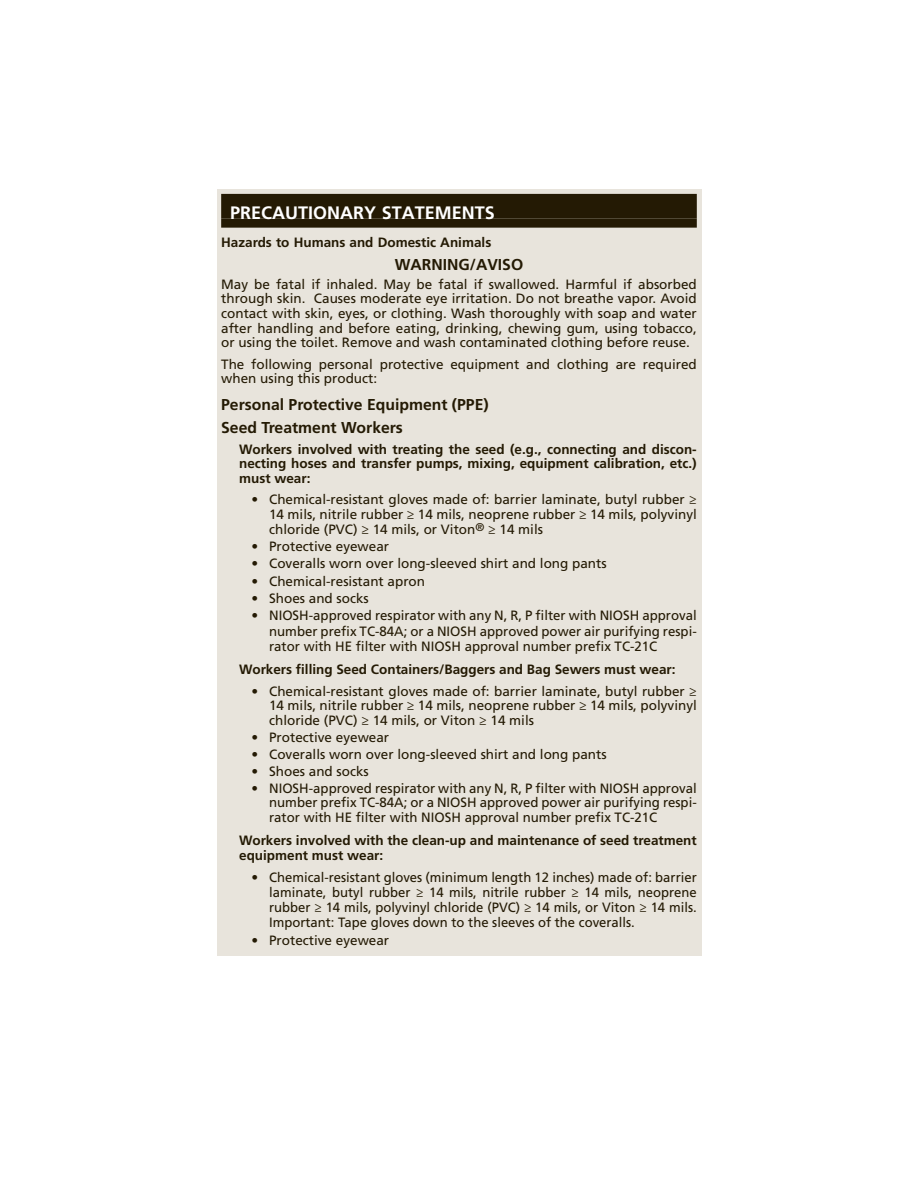
<style>
.page{position:relative;width:918px;height:1188px;background:#fff}
.page>*{position:absolute;margin:0;border:0;box-sizing:border-box;transform-origin:0 0}
.t1{font:700 18px "Frutiger LT Std";color:#fff}
.t2{font:700 15.75px/23.9px "Frutiger LT Std";color:#241a04}
.t3{font:13.5px/14.5px "Frutiger LT Std";color:#241a04;text-align:justify}
.t4{font:700 13.5px/14.5px "Frutiger LT Std";color:#241a04;text-align:justify}
</style>
<div class="page">
<div style="left:217px;top:189px;width:484px;height:766px;background:#e8e4dc"></div>
<div style="left:221px;top:194px;width:476px;height:25px;background:#241a04"></div>
<div style="left:221px;top:219px;width:476px;height:9px;background:#241a04"></div>
<h1 class="t1" style="left:230px;top:204px;width:266px">PRECAUTIONARY STATEMENTS</h1>
<p class="t4" style="left:221px;top:236px;width:272px">Hazards to Humans and Domestic Animals</p>
<p class="t2" style="left:395px;top:253px;width:130px">WARNING/AVISO</p>
<p class="t3" style="left:221px;top:278px;width:477px">May be fatal if inhaled. May be fatal if swallowed. Harmful if absorbed through skin. Causes moderate eye irritation. Do not breathe vapor. Avoid contact with skin, eyes, or clothing. Wash thoroughly with soap and water after handling and before eating, drinking, chewing gum, using tobacco, or using the toilet. Remove and wash contaminated clothing before reuse.</p>
<p class="t3" style="left:221px;top:358px;width:477px">The following personal protective equipment and clothing are required when using this product:</p>
<p class="t2" style="left:221px;top:393px;width:269px">Personal Protective Equipment (PPE)<br>Seed Treatment Workers</p>
<p class="t4" style="left:239px;top:443px;width:459px">Workers involved with treating the seed (e.g., connecting and discon&shy;necting hoses and transfer pumps, mixing, equipment calibration, etc.) must wear:</p>
<p class="t3" style="left:269px;top:493px;width:429px;text-indent:-18px">• Chemical-resistant gloves made of: barrier laminate, butyl rubber ≥ 14 mils, nitrile rubber ≥ 14 mils, neoprene rubber ≥ 14 mils, polyvinyl chloride (PVC) ≥ 14 mils, or Viton<sup>®</sup> ≥ 14 mils</p>
<p class="t3" style="left:251px;top:540px;width:139px">• Protective eyewear</p>
<p class="t3" style="left:251px;top:557px;width:357px">• Coveralls worn over long-sleeved shirt and long pants</p>
<p class="t3" style="left:251px;top:575px;width:175px">• Chemical-resistant apron</p>
<p class="t3" style="left:251px;top:592px;width:119px">• Shoes and socks</p>
<p class="t3" style="left:269px;top:609px;width:429px;line-height:15.1px;text-indent:-18px">• NIOSH-approved respirator with any N, R, P filter with NIOSH approval number prefix TC-84A; or a NIOSH approved power air purifying respi&shy;rator with HE filter with NIOSH approval number prefix TC-21C</p>
<p class="t4" style="left:239px;top:663px;width:438px">Workers filling Seed Containers/Baggers and Bag Sewers must wear:</p>
<p class="t3" style="left:269px;top:685px;width:429px;text-indent:-18px">• Chemical-resistant gloves made of: barrier laminate, butyl rubber ≥ 14 mils, nitrile rubber ≥ 14 mils, neoprene rubber ≥ 14 mils, polyvinyl chloride (PVC) ≥ 14 mils, or Viton ≥ 14 mils</p>
<p class="t3" style="left:251px;top:731px;width:139px">• Protective eyewear</p>
<p class="t3" style="left:251px;top:748px;width:357px">• Coveralls worn over long-sleeved shirt and long pants</p>
<p class="t3" style="left:251px;top:765px;width:119px">• Shoes and socks</p>
<p class="t3" style="left:269px;top:781px;width:429px;text-indent:-18px">• NIOSH-approved respirator with any N, R, P filter with NIOSH approval number prefix TC-84A; or a NIOSH approved power air purifying respi&shy;rator with HE filter with NIOSH approval number prefix TC-21C</p>
<p class="t4" style="left:239px;top:834px;width:459px">Workers involved with the clean-up and maintenance of seed treatment equipment must wear:</p>
<p class="t3" style="left:269px;top:871px;width:429px;line-height:15.1px;text-indent:-18px">• Chemical-resistant gloves (minimum length 12 inches) made of: barrier laminate, butyl rubber ≥ 14 mils, nitrile rubber ≥ 14 mils, neoprene rubber ≥ 14 mils, polyvinyl chloride (PVC) ≥ 14 mils, or Viton ≥ 14 mils.<br>Important: Tape gloves down to the sleeves of the coveralls.</p>
<p class="t3" style="left:251px;top:934px;width:139px">• Protective eyewear</p>
</div>
